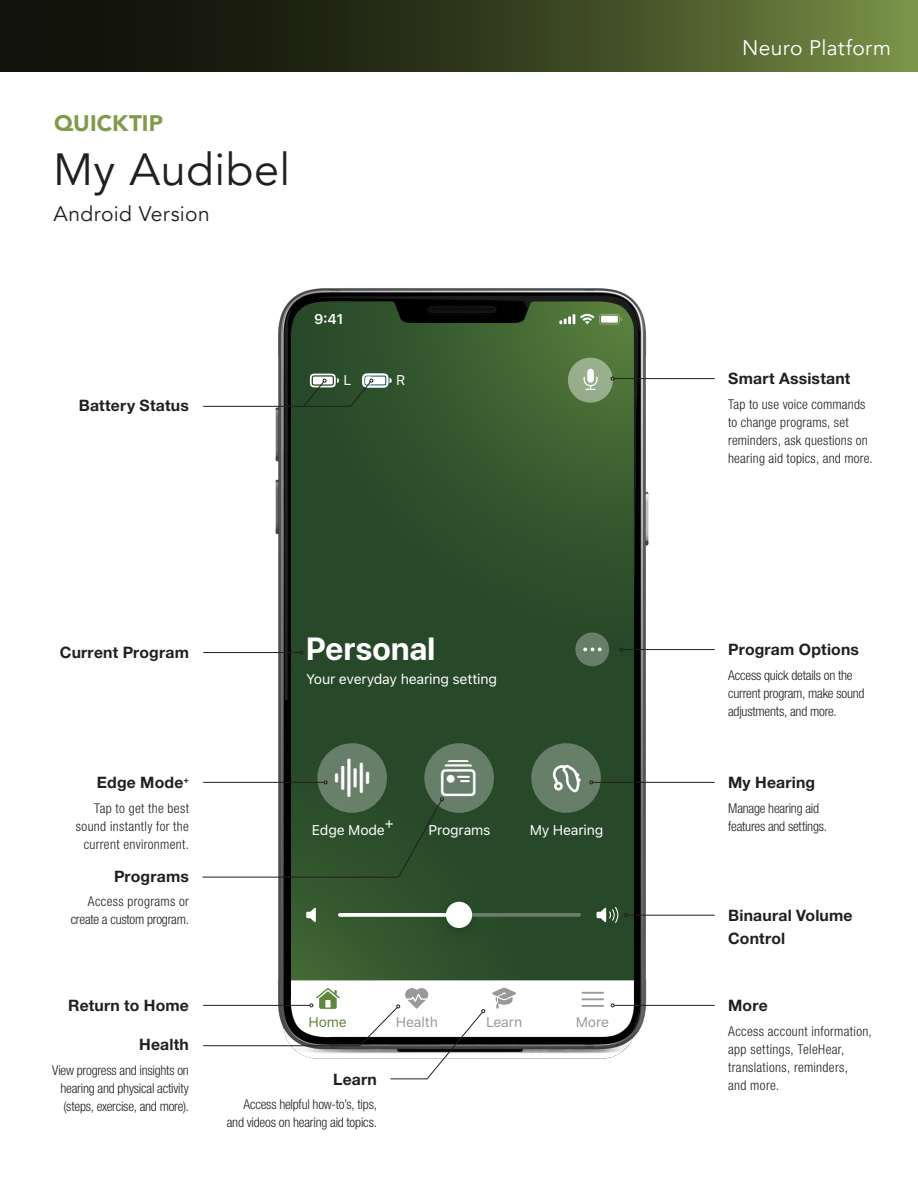
<style>
.page{position:relative;width:918px;height:1188px;background:#fff}
.page>*{position:absolute;margin:0;border:0;box-sizing:border-box;transform-origin:0 0}
.t1{font:45px "Avenir";letter-spacing:.01em;color:#231f20}
.t2{font:39.45px "SF Compact Black opsz 140000 wght 1 C9 E65 F";color:#fff}
.t3{font:700 31.95px "SF Pro Display";letter-spacing:.01em;color:#fff}
.QuickTIP_Topic_Subhe{font:900 22.5px "Avenir";letter-spacing:.005em;color:#809b4c}
.t4{font:21px "Avenir";letter-spacing:.015em;color:#231f20}
.t5{font:21px "Avenir";letter-spacing:.015em;color:#fff}
.Body_Copy_NO_INDENT{font:700 15.75px/23.2px "Helvetica Neue LT Std";letter-spacing:.015em;color:#231f20}
.t6{font:14.1px "SF Pro Text";letter-spacing:-.015em;color:#fff}
.t7{font:14.1px "SF Pro Text";letter-spacing:-.015em;color:#999}
.t8{font:14.1px "SF Pro Text";color:#5e863f}
.t9{font:600 14.1px "SF Pro Text";color:#fff}
.t10{font:300 condensed 13.5px/18px "Helvetica Neue LT Std";letter-spacing:.01em;color:#231f20}
.t11{font:300 condensed 13.5px/18px "Helvetica Neue LT Std";letter-spacing:-.015em;color:#231f20}
.t12{font:300 condensed 13.5px/18px "Helvetica Neue LT Std";letter-spacing:-.01em;color:#231f20;text-align:right}
</style>
<div class="page">
<img style="left:203px;top:288px;width:512px;height:748px">
<hr style="left:614px;top:378px;width:101px;height:1px;background:#231f20">
<hr style="left:628px;top:915px;width:87px;height:1px;background:#231f20">
<svg style="left:624px;top:913px;width:4px;height:4px"></svg>
<hr style="left:614px;top:1005px;width:101px;height:1px;background:#231f20">
<svg style="left:203px;top:981px;width:432px;height:99px"></svg>
<hr style="left:203px;top:652px;width:97px;height:1px;background:#231f20">
<svg style="left:300px;top:651px;width:4px;height:3px"></svg>
<svg style="left:203px;top:374px;width:189px;height:33px"></svg>
<hr style="left:623px;top:649px;width:92px;height:1px;background:#231f20">
<hr style="left:593px;top:782px;width:122px;height:1px;background:#231f20">
<svg style="left:0;top:0;width:918px;height:72px;background:#353f1f"></svg>
<svg style="left:202px;top:760px;width:273px;height:118px"></svg>
<p class="QuickTIP_Topic_Subhe" style="left:54px;top:103px;width:110px">QUICKTIP</p>
<p class="t1" style="left:53px;top:142px;width:238px">My Audibel</p>
<p class="t4" style="left:53px;top:201px;width:158px">Android Version</p>
<p class="Body_Copy_NO_INDENT" style="left:79px;top:393px;width:112px">Battery Status</p>
<p class="t9" style="left:314px;top:311px;width:31px">9:41</p>
<p class="t6" style="left:344px;top:372px;width:9px">L</p>
<p class="t6" style="left:396px;top:372px;width:11px">R</p>
<p class="Body_Copy_NO_INDENT" style="left:60px;top:641px;width:131px">Current Program</p>
<p class="Body_Copy_NO_INDENT" style="left:97px;top:770px;width:94px">Edge Mode<sup>+</sup></p>
<p class="t10" style="left:76px;top:799px;width:115px;text-align:right">Tap to get the best sound instantly for the current environment.</p>
<p class="Body_Copy_NO_INDENT" style="left:114px;top:864px;width:76px">Programs</p>
<p class="t12" style="left:71px;top:892px;width:120px">Access programs or create a custom program.</p>
<p class="Body_Copy_NO_INDENT" style="left:68px;top:993px;width:122px">Return to Home</p>
<p class="t3" style="left:306px;top:630px;width:131px">Personal</p>
<p class="t6" style="left:306px;top:671px;width:192px">Your everyday hearing setting</p>
<p class="t2" style="left:330px;top:754px;width:45px">!</p>
<p class="t6" style="left:312px;top:822px;width:75px">Edge Mode</p>
<p class="t6" style="left:385px;top:815px;width:10px">+</p>
<p class="t6" style="left:429px;top:822px;width:64px">Programs</p>
<p class="t6" style="left:530px;top:822px;width:75px">My Hearing</p>
<p class="t8" style="left:309px;top:1014px;width:40px">Home</p>
<p class="t7" style="left:396px;top:1014px;width:44px">Health</p>
<p class="t7" style="left:486px;top:1014px;width:38px">Learn</p>
<p class="t7" style="left:576px;top:1014px;width:35px">More</p>
<p class="Body_Copy_NO_INDENT" style="left:139px;top:1032px;width:51px">Health</p>
<p class="t10" style="left:60px;top:1061px;width:130px;text-align:justify;text-indent:-8px">View progress and insights on hearing and physical activity (steps, exercise, and more).</p>
<p class="Body_Copy_NO_INDENT" style="left:333px;top:1067px;width:45px">Learn</p>
<p class="t11" style="left:227px;top:1095px;width:152px;text-align:right">Access helpful how-to’s, tips, and videos on hearing aid topics.</p>
<p class="t5" style="left:742px;top:35px;width:150px">Neuro Platform</p>
<p class="Body_Copy_NO_INDENT" style="left:728px;top:367px;width:124px">Smart Assistant</p>
<p class="t10" style="left:728px;top:395px;width:146px">Tap to use voice commands to change programs, set reminders, ask questions on hearing aid topics, and more.</p>
<p class="Body_Copy_NO_INDENT" style="left:728px;top:638px;width:132px">Program Options</p>
<p class="t11" style="left:728px;top:666px;width:138px">Access quick details on the current program, make sound adjustments, and more.</p>
<p class="Body_Copy_NO_INDENT" style="left:728px;top:770px;width:89px">My Hearing</p>
<p class="t11" style="left:728px;top:799px;width:100px">Manage hearing aid features and settings.</p>
<p class="Body_Copy_NO_INDENT" style="left:728px;top:903px;width:126px">Binaural Volume<br>Control</p>
<p class="Body_Copy_NO_INDENT" style="left:728px;top:993px;width:41px">More</p>
<p class="t10" style="left:728px;top:1022px;width:145px">Access account information, app settings, TeleHear, translations, reminders,<br>and more.</p>
</div>
